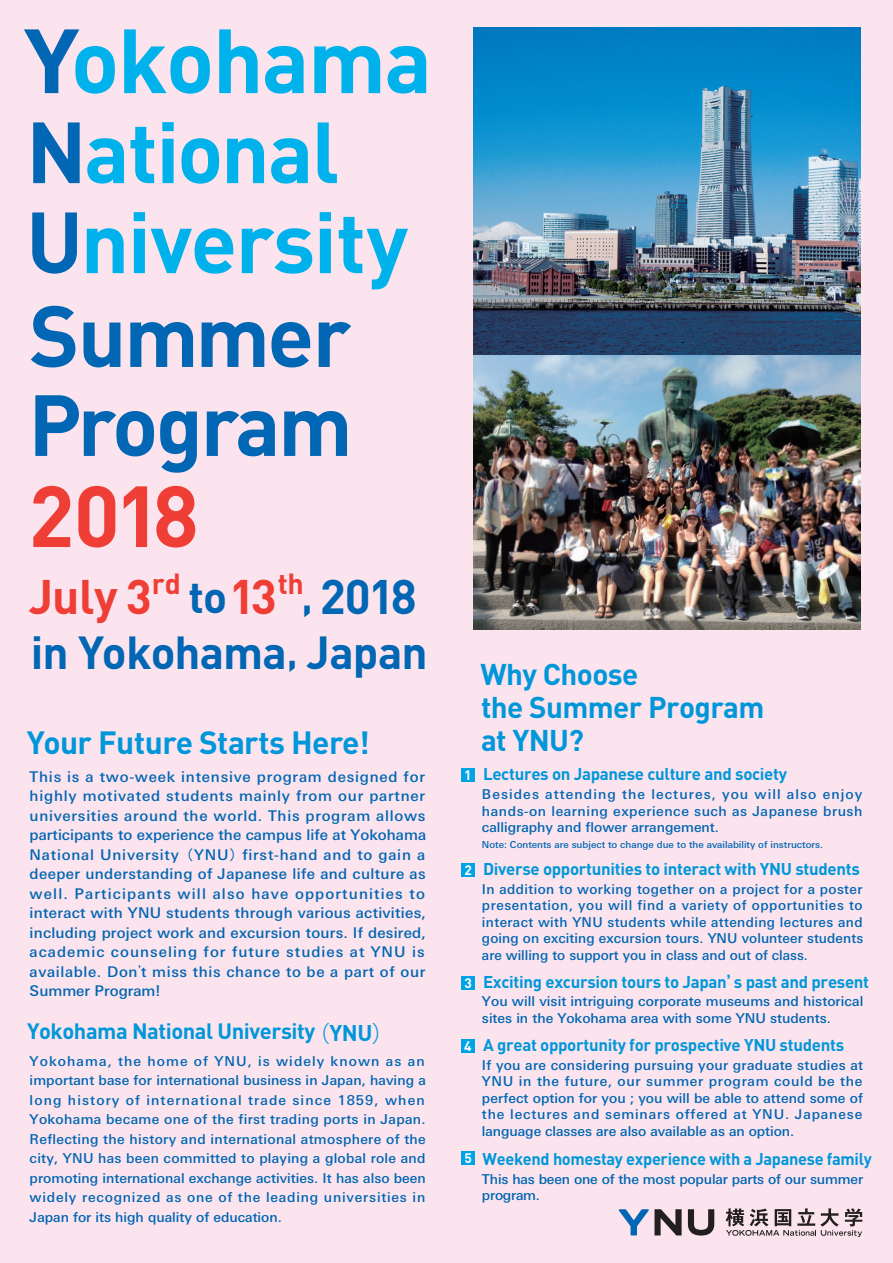
<style>
.page{position:relative;width:893px;height:1263px;background:#fbe4ee}
.page>*{position:absolute;margin:0;border:0;box-sizing:border-box;transform-origin:0 0}
.t1{font:700 89.55px "DIN";letter-spacing:-.02em;color:#00b2eb}
.t2{font:700 85.2px/90.9px "DIN";letter-spacing:-.02em;color:#00b2eb}
.t3{font:700 85.2px "DIN";color:#ee3e35}
.t4{font:700 47.85px "DIN";letter-spacing:-.02em;color:#ee3e35}
.t5{font:700 45.75px "DIN";letter-spacing:-.02em;color:#0166b3}
.t6{font:700 44.25px "DIN";color:#0166b3}
.t7{font:700 31.8px "DIN";letter-spacing:-.02em;color:#0097da}
.t8{font:700 29.7px/33px "DIN";letter-spacing:-.02em;color:#0097da}
.t9{font:700 21.9px "DIN";letter-spacing:-.02em;color:#0097da}
.t10{font:700 16.8px "DIN";letter-spacing:-.02em;color:#0097da}
.t11{font:500 14.85px/19.5px "Linotype Univers Basic";letter-spacing:.045em;color:#0166b3;text-align:justify}
.t12{font:500 13.65px/16.5px "Linotype Univers Basic";color:#0166b3;text-align:justify}
.t13{font:700 13.65px "DIN";color:#fff}
.t14{font:500 9.6px "Linotype Univers Basic";color:#0166b3}
.s1{color:#0166b3}
.s2{font-size:38.25px;color:#0166b3}
.s3{font-size:36.6px}
.s4{font-family:"Gothic MB101 Pro";font-weight:400;font-size:13.8px}
.s5{font-family:"Koz Go Pro";font-weight:400;font-size:22.5px}
.s6{font-size:22.5px}
.s7{font-family:"Gothic MB101 Pro De";font-size:15.75px}
.s8{font-size:13.65px;color:#fff}
</style>
<div class="page">
<svg style="left:619px;top:1209px;width:63px;height:26px"></svg>
<svg style="left:688px;top:1209px;width:26px;height:26px"></svg>
<svg style="left:725px;top:1208px;width:137px;height:29px"></svg>
<img style="left:473px;top:28px;width:387px;height:328px">
<img style="left:473px;top:356px;width:387px;height:274px">
<div style="left:461px;top:768px;width:14px;height:14px;background:#00a3e4"></div>
<div style="left:461px;top:863px;width:14px;height:14px;background:#00a3e4"></div>
<div style="left:461px;top:976px;width:14px;height:14px;background:#00a3e4"></div>
<div style="left:461px;top:1039px;width:14px;height:14px;background:#00a3e4"></div>
<div style="left:461px;top:1151px;width:14px;height:14px;background:#00a3e4"></div>
<h1 class="t1" style="left:24px;top:2px;width:410px"><span class="s1">Y</span>okohama</h1>
<h2 class="t2" style="left:26px;top:103px;width:384px"><span class="s1">N</span>ational<br><span class="s1">U</span>niversity<br><span class="s1">Summer<br>Program</span></h2>
<h2 class="t3" style="left:28px;top:460px;width:172px">2018</h2>
<h3 class="t4" style="left:29px;top:565px;width:389px">July 3<sup>rd</sup> 13<sup>th</sup><span class="s2">,</span> <span class="s1">2018</span></h3>
<h3 class="t5" style="left:31px;top:622px;width:399px">in Yokohama<span class="s3">,</span> Japan</h3>
<h3 class="t6" style="left:188px;top:568px;width:40px">to</h3>
<h3 class="t7" style="left:27px;top:721px;width:345px">Your Future Starts Here!</h3>
<p class="t11" style="left:30px;top:767px;width:398px">This is a two-week intensive program designed for highly motivated students mainly from our partner universities around the world. This program allows participants to experience the campus life at Yokohama National University<span class="s4">（</span>YNU<span class="s4">）</span>first-hand and to gain a deeper understanding of Japanese life and culture as well. Participants will also have opportunities to interact with YNU students through various activities, including project work and excursion tours. If desired, academic counseling for future studies at YNU is available. Don<span class="s4">’</span>t miss this chance to be a part of our Summer Program!</p>
<h3 class="t9" style="left:27px;top:1017px;width:369px">Yokohama National University<span class="s5">（</span><span class="s6">YNU</span><span class="s5">）</span></h3>
<p class="t12" style="left:30px;top:1051px;width:398px;line-height:19.5px">Yokohama, the home of YNU, is widely known as an important base for international business in Japan, having a long history of international trade since 1859, when Yokohama became one of the first trading ports in Japan.<br>Reflecting the history and international atmosphere of the city, YNU has been committed to playing a global role and promoting international exchange activities. It has also been widely recognized as one of the leading universities in Japan for its high quality of education.</p>
<h3 class="t8" style="left:480px;top:657px;width:286px">Why Choose<br>the Summer Program at YNU?</h3>
<p class="t13" style="left:464px;top:766px;width:9px">1</p>
<p class="t10" style="left:483px;top:763px;width:306px">Lectures on Japanese culture and society</p>
<p class="t12" style="left:482px;top:786px;width:382px">Besides attending the lectures, you will also enjoy hands-on learning experience such as Japanese brush calligraphy and flower arrangement.</p>
<p class="t14" style="left:482px;top:839px;width:342px">Note: Contents are subject to change due to the availability of instructors.</p>
<p class="t13" style="left:464px;top:861px;width:9px">2</p>
<p class="t10" style="left:483px;top:858px;width:378px">Diverse opportunities to interact with YNU students</p>
<p class="t12" style="left:482px;top:881px;width:383px">In addition to working together on a project for a poster presentation, you will find a variety of opportunities to interact with YNU students while attending lectures and going on exciting excursion tours. YNU volunteer students are willing to support you in class and out of class.</p>
<p class="t13" style="left:465px;top:974px;width:9px">3</p>
<p class="t10" style="left:483px;top:971px;width:388px">Exciting excursion tours to Japan<span class="s7">’</span>s past and present</p>
<p class="t12" style="left:482px;top:993px;width:383px">You will visit intriguing corporate museums and historical sites in the Yokohama area with some YNU students.</p>
<p class="t13" style="left:464px;top:1037px;width:9px">4</p>
<p class="t10" style="left:483px;top:1034px;width:363px">A great opportunity for prospective YNU students</p>
<p class="t12" style="left:482px;top:1057px;width:383px">If you are considering pursuing your graduate studies at YNU in the future, our summer program could be the perfect option for you ; you will be able to attend some of the lectures and seminars offered at YNU. Japanese language classes are also available as an option.</p>
<p class="t10" style="left:464px;top:1148px;width:409px"><span class="s8">5</span> Weekend homestay experience with a Japanese family</p>
<p class="t12" style="left:482px;top:1170px;width:383px">This has been one of the most popular parts of our summer program.</p>
</div>
